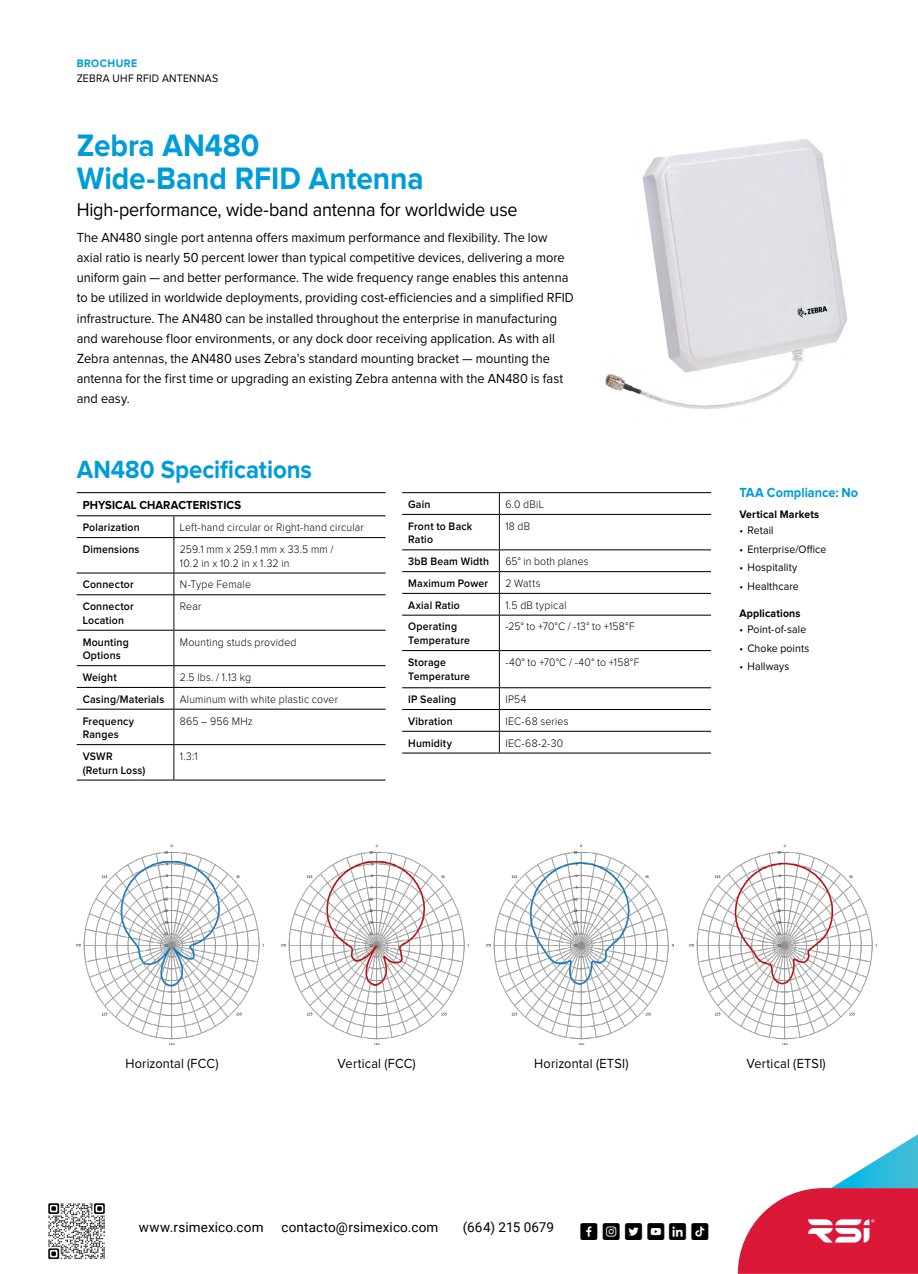
<style>
.page{position:relative;width:918px;height:1274px;background:#fff}
.page>*{position:absolute;margin:0;border:0;box-sizing:border-box;transform-origin:0 0}
.t1{font:700 32.1px/33.8px "Proxima Nova";color:#009cda;scale:.93 1}
.t2{font:700 25.8px "Proxima Nova";color:#009cda;scale:.93 1}
.t3{font:19.35px "Proxima Nova";letter-spacing:-.01em;color:#000;scale:.93 1}
.t4{font:15px "Social Shapes";letter-spacing:.265em;color:#000}
.t5{font:13.65px/20.1px "Proxima Nova";letter-spacing:.005em;color:#000;scale:.93 1}
.t6{font:700 13.65px "Proxima Nova";letter-spacing:.005em;color:#009cda;scale:.93 1}
.t7{font:13.5px "Roboto";letter-spacing:.015em;color:#000}
.t8{font:700 12px "Proxima Nova";letter-spacing:.01em;color:#000;scale:.93 1}
.t9{font:300 11.25px/13.6px "Proxima Nova";letter-spacing:.02em;color:#000;scale:.93 1}
.t10{font:600 11.25px/13.6px "Proxima Nova";letter-spacing:.02em;color:#000;scale:.93 1}
.t11{font:11.25px "Proxima Nova";letter-spacing:.01em;color:#000;scale:.93 1}
.t12{font:700 11.25px "Proxima Nova";letter-spacing:.015em;color:#000;scale:.93 1}
.t13{font:11.25px "Proxima Nova";letter-spacing:.03em;color:#000;scale:.93 1}
.t14{font:700 11.25px "Proxima Nova";letter-spacing:.05em;color:#009cda;scale:.93 1}
</style>
<div class="page">
<hr style="left:77px;top:492px;width:97px;height:1px;background:#000">
<hr style="left:174px;top:492px;width:212px;height:1px;background:#000">
<hr style="left:77px;top:515px;width:97px;height:1px;background:#000">
<hr style="left:174px;top:515px;width:212px;height:1px;background:#000">
<hr style="left:77px;top:537px;width:97px;height:1px;background:#000">
<hr style="left:174px;top:537px;width:212px;height:1px;background:#000">
<hr style="left:77px;top:573px;width:97px;height:1px;background:#000">
<hr style="left:174px;top:573px;width:212px;height:1px;background:#000">
<hr style="left:77px;top:594px;width:97px;height:1px;background:#000">
<hr style="left:174px;top:594px;width:212px;height:1px;background:#000">
<hr style="left:77px;top:630px;width:97px;height:1px;background:#000">
<hr style="left:174px;top:630px;width:212px;height:1px;background:#000">
<hr style="left:77px;top:665px;width:97px;height:1px;background:#000">
<hr style="left:174px;top:665px;width:212px;height:1px;background:#000">
<hr style="left:77px;top:687px;width:97px;height:1px;background:#000">
<hr style="left:174px;top:687px;width:212px;height:1px;background:#000">
<hr style="left:77px;top:709px;width:97px;height:1px;background:#000">
<hr style="left:174px;top:709px;width:212px;height:1px;background:#000">
<hr style="left:77px;top:744px;width:97px;height:1px;background:#000">
<hr style="left:174px;top:744px;width:212px;height:1px;background:#000">
<hr style="left:77px;top:780px;width:97px;height:1px;background:#000">
<hr style="left:174px;top:780px;width:212px;height:1px;background:#000">
<svg style="left:173px;top:516px;width:1px;height:21px"></svg>
<hr style="left:173px;top:538px;width:1px;height:35px;background:#000">
<svg style="left:173px;top:573px;width:1px;height:21px"></svg>
<hr style="left:173px;top:595px;width:1px;height:35px;background:#000">
<hr style="left:173px;top:631px;width:1px;height:34px;background:#000">
<svg style="left:173px;top:666px;width:1px;height:43px"></svg>
<hr style="left:173px;top:710px;width:1px;height:34px;background:#000">
<hr style="left:173px;top:745px;width:1px;height:35px;background:#000">
<hr style="left:402px;top:492px;width:97px;height:1px;background:#000">
<hr style="left:499px;top:492px;width:212px;height:1px;background:#000">
<hr style="left:402px;top:514px;width:97px;height:1px;background:#000">
<hr style="left:499px;top:514px;width:212px;height:1px;background:#000">
<hr style="left:402px;top:549px;width:97px;height:1px;background:#000">
<hr style="left:499px;top:549px;width:212px;height:1px;background:#000">
<hr style="left:402px;top:571px;width:97px;height:1px;background:#000">
<hr style="left:499px;top:571px;width:212px;height:1px;background:#000">
<hr style="left:402px;top:593px;width:97px;height:1px;background:#000">
<hr style="left:499px;top:593px;width:212px;height:1px;background:#000">
<hr style="left:402px;top:615px;width:97px;height:1px;background:#000">
<hr style="left:499px;top:615px;width:212px;height:1px;background:#000">
<hr style="left:402px;top:650px;width:97px;height:1px;background:#000">
<hr style="left:499px;top:650px;width:212px;height:1px;background:#000">
<hr style="left:402px;top:687px;width:97px;height:1px;background:#000">
<hr style="left:499px;top:687px;width:212px;height:1px;background:#000">
<hr style="left:402px;top:709px;width:97px;height:1px;background:#000">
<hr style="left:499px;top:709px;width:212px;height:1px;background:#000">
<hr style="left:402px;top:731px;width:97px;height:1px;background:#000">
<hr style="left:499px;top:731px;width:212px;height:1px;background:#000">
<hr style="left:402px;top:753px;width:97px;height:1px;background:#000">
<hr style="left:499px;top:753px;width:212px;height:1px;background:#000">
<svg style="left:499px;top:493px;width:1px;height:21px"></svg>
<hr style="left:499px;top:515px;width:1px;height:34px;background:#000">
<svg style="left:499px;top:550px;width:1px;height:65px"></svg>
<hr style="left:499px;top:615px;width:1px;height:35px;background:#000">
<hr style="left:499px;top:651px;width:1px;height:36px;background:#000">
<svg style="left:499px;top:688px;width:1px;height:65px"></svg>
<img style="left:605px;top:138px;width:242px;height:271px">
<img style="left:77px;top:844px;width:187px;height:200px">
<img style="left:486px;top:844px;width:187px;height:200px">
<img style="left:281px;top:844px;width:187px;height:200px">
<img style="left:689px;top:844px;width:187px;height:200px">
<img style="left:48px;top:1203px;width:57px;height:57px">
<svg style="left:737px;top:1134px;width:181px;height:140px"></svg>
<p class="t14" style="left:77px;top:58px;width:67px">BROCHURE</p>
<p class="t13" style="left:77px;top:73px;width:154px">ZEBRA UHF RFID ANTENNAS</p>
<h1 class="t1" style="left:77px;top:130px;width:374px">Zebra AN480<br>Wide-Band RFID Antenna</h1>
<h3 class="t3" style="left:77px;top:201px;width:476px">High-performance, wide-band antenna for worldwide use</h3>
<p class="t5" style="left:77px;top:228px;width:536px">The AN480 single port antenna offers maximum performance and flexibility. The low axial ratio is nearly 50 percent lower than typical competitive devices, delivering a more uniform gain — and better performance. The wide frequency range enables this antenna to be utilized in worldwide deployments, providing cost-efficiencies and a simplified RFID infrastructure. The AN480 can be installed throughout the enterprise in manufacturing and warehouse floor environments, or any dock door receiving application. As with all Zebra antennas, the AN480 uses Zebra’s standard mounting bracket — mounting the antenna for the first time or upgrading an existing Zebra antenna with the AN480 is fast and easy.</p>
<h2 class="t2" style="left:77px;top:458px;width:254px">AN480 Specifications</h2>
<p class="t8" style="left:83px;top:499px;width:172px">PHYSICAL CHARACTERISTICS</p>
<p class="t10" style="left:83px;top:521px;width:63px">Polarization</p>
<p class="t9" style="left:180px;top:521px;width:199px">Left-hand circular or Right-hand circular</p>
<p class="t10" style="left:83px;top:543px;width:63px">Dimensions</p>
<p class="t9" style="left:180px;top:543px;width:167px">259.1 mm x 259.1 mm x 33.5 mm /<br>10.2 in x 10.2 in x 1.32 in</p>
<p class="t10" style="left:83px;top:578px;width:56px">Connector</p>
<p class="t9" style="left:180px;top:578px;width:78px">N-Type Female</p>
<p class="t10" style="left:83px;top:600px;width:56px">Connector<br>Location</p>
<p class="t9" style="left:180px;top:600px;width:25px">Rear</p>
<p class="t10" style="left:83px;top:635px;width:51px">Mounting<br>Options</p>
<p class="t9" style="left:180px;top:635px;width:127px">Mounting studs provided</p>
<p class="t10" style="left:83px;top:671px;width:38px">Weight</p>
<p class="t9" style="left:180px;top:671px;width:78px">2.5 lbs. / 1.13 kg</p>
<p class="t10" style="left:83px;top:693px;width:89px">Casing/Materials</p>
<p class="t9" style="left:180px;top:693px;width:172px">Aluminum with white plastic cover</p>
<p class="t10" style="left:83px;top:714px;width:57px">Frequency<br>Ranges</p>
<p class="t9" style="left:180px;top:714px;width:80px">865 – 956 MHz</p>
<p class="t10" style="left:83px;top:750px;width:69px">VSWR (Return Loss)</p>
<p class="t9" style="left:180px;top:750px;width:21px">1.3:1</p>
<p class="t10" style="left:408px;top:498px;width:25px">Gain</p>
<p class="t9" style="left:505px;top:498px;width:43px">6.0 dBiL</p>
<p class="t10" style="left:408px;top:520px;width:71px">Front to Back<br>Ratio</p>
<p class="t9" style="left:505px;top:520px;width:28px">18 dB</p>
<p class="t10" style="left:408px;top:555px;width:88px">3bB Beam Width</p>
<p class="t9" style="left:505px;top:555px;width:91px">65° in both planes</p>
<p class="t10" style="left:408px;top:577px;width:88px">Maximum Power</p>
<p class="t9" style="left:505px;top:577px;width:39px">2 Watts</p>
<p class="t10" style="left:408px;top:599px;width:57px">Axial Ratio</p>
<p class="t9" style="left:505px;top:599px;width:67px">1.5 dB typical</p>
<p class="t10" style="left:408px;top:620px;width:68px">Operating<br>Temperature</p>
<p class="t9" style="left:505px;top:620px;width:141px">-25° to +70°C / -13° to +158°F</p>
<p class="t10" style="left:408px;top:656px;width:68px">Storage<br>Temperature</p>
<p class="t9" style="left:505px;top:656px;width:146px">-40° to +70°C / -40° to +158°F</p>
<p class="t10" style="left:408px;top:693px;width:53px">IP Sealing</p>
<p class="t9" style="left:505px;top:693px;width:24px">IP54</p>
<p class="t10" style="left:408px;top:715px;width:49px">Vibration</p>
<p class="t9" style="left:505px;top:715px;width:69px">IEC-68 series</p>
<p class="t10" style="left:408px;top:736px;width:49px">Humidity</p>
<p class="t9" style="left:505px;top:736px;width:64px">IEC-68-2-30</p>
<p class="t6" style="left:739px;top:487px;width:129px">TAA Compliance: No</p>
<p class="t12" style="left:739px;top:509px;width:87px">Vertical Markets</p>
<p class="t11" style="left:739px;top:525px;width:38px">• Retail</p>
<p class="t11" style="left:739px;top:544px;width:95px">• Enterprise/Office</p>
<p class="t11" style="left:739px;top:562px;width:64px">• Hospitality</p>
<p class="t11" style="left:739px;top:581px;width:65px">• Healthcare</p>
<p class="t12" style="left:739px;top:608px;width:67px">Applications</p>
<p class="t11" style="left:739px;top:624px;width:73px">• Point-of-sale</p>
<p class="t11" style="left:739px;top:643px;width:77px">• Choke points</p>
<p class="t11" style="left:739px;top:661px;width:55px">• Hallways</p>
<p class="t5" style="left:125px;top:1054px;width:102px">Horizontal (FCC)</p>
<p class="t5" style="left:338px;top:1054px;width:86px">Vertical (FCC)</p>
<p class="t5" style="left:534px;top:1054px;width:103px">Horizontal (ETSI)</p>
<p class="t5" style="left:747px;top:1054px;width:87px">Vertical (ETSI)</p>
<p class="t7" style="left:139px;top:1218px;width:126px">www.rsimexico.com</p>
<p class="t7" style="left:281px;top:1218px;width:158px">contacto@rsimexico.com</p>
<p class="t7" style="left:463px;top:1218px;width:93px">(664) 215 0679</p>
<p class="t4" style="left:580px;top:1226px;width:131px">FdÕùjÉ</p>
</div>
